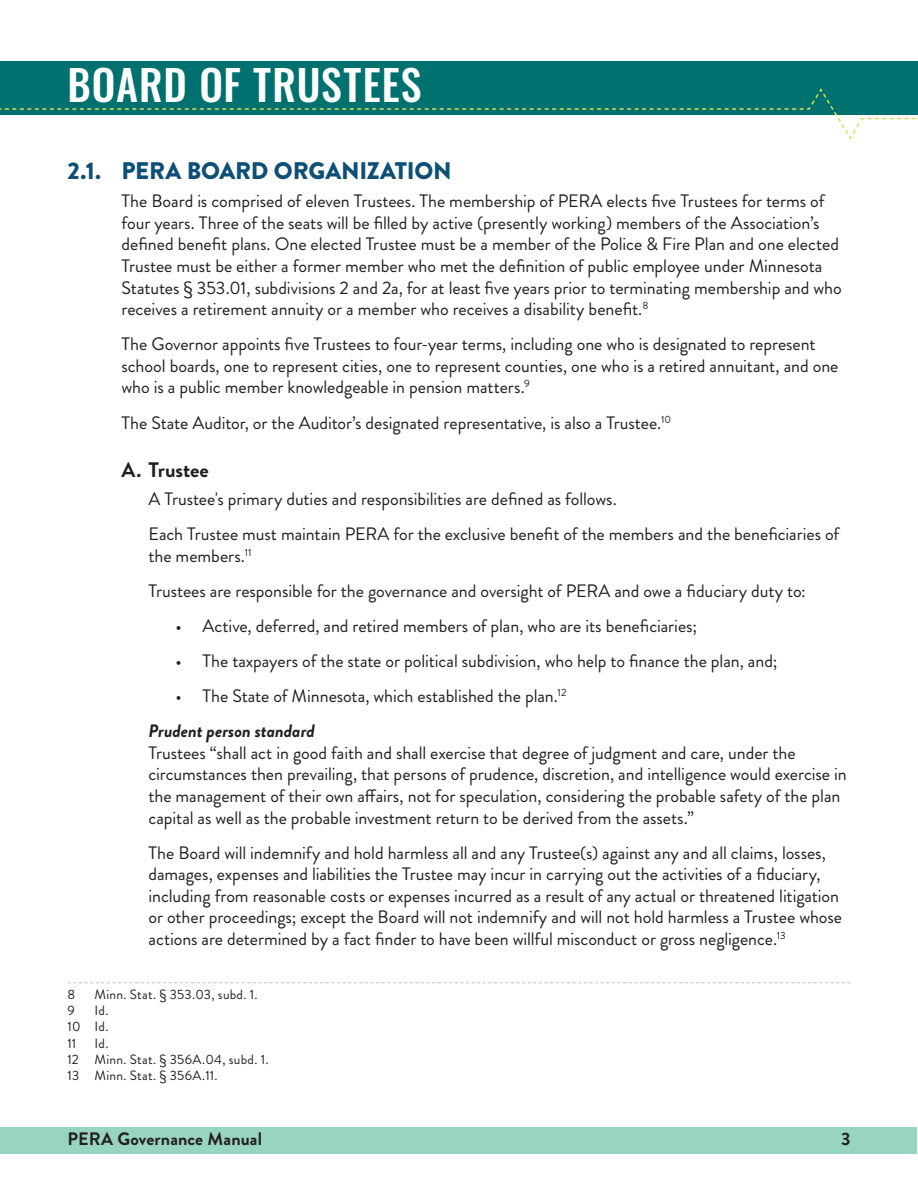
<style>
.page{position:relative;width:918px;height:1188px;background:#fff}
.page>*{position:absolute;margin:0;border:0;box-sizing:border-box;transform-origin:0 0}
.Chapter_Intro{font:500 42px "Oswald";color:#fff}
.t1{font:900 24px "Brandon Grotesque";letter-spacing:-.01em;color:#0d4f75}
.t2{font:700 21px "Brandon Grotesque";letter-spacing:-.005em;color:#231f20}
.Level_2_-_Paragraph{font:18px/21.6px "Brandon Grotesque";letter-spacing:-.005em;color:#231f20}
.Level_1_Paragraph{font:18px/21.6px "Brandon Grotesque";letter-spacing:-.005em;color:#231f20}
.t3{font:700 18px "Brandon Grotesque";letter-spacing:.005em;color:#231f20}
.Level_2_-_Paragraph_topic{font:italic 700 18px "Brandon Grotesque";letter-spacing:-.005em;color:#231f20}
.Footnotes{font:13.5px "Brandon Grotesque";letter-spacing:.02em;color:#231f20}
</style>
<div class="page">
<div style="left:0;top:61px;width:918px;height:54px;background:#00716e"></div>
<div style="left:1px;top:1127px;width:916px;height:27px;background:#98d4c2"></div>
<svg style="left:0;top:88px;width:917px;height:52px"></svg>
<svg style="left:68px;top:982px;width:782px;height:1px"></svg>
<h1 class="Chapter_Intro" style="left:68px;top:63px;width:49px">BOARD</h1>
<h1 class="Chapter_Intro" style="left:199px;top:63px;width:95px">OF TRUSTEES</h1>
<p class="t1" style="left:68px;top:154px;width:386px">2.1. PERA BOARD ORGANIZATION</p>
<p class="Level_1_Paragraph" style="left:122px;top:190px;width:722px">The Board is comprised of eleven Trustees. The membership of PERA elects five Trustees for terms of four years. Three of the seats will be filled by active (presently working) members of the Association’s defined benefit plans. One elected Trustee must be a member of the Police &amp; Fire Plan and one elected Trustee must be either a former member who met the definition of public employee under Minnesota Statutes § 353.01, subdivisions 2 and 2a, for at least five years prior to terminating membership and who receives a retirement annuity or a member who receives a disability benefit.<sup>8</sup></p>
<p class="Level_1_Paragraph" style="left:122px;top:334px;width:719px">The Governor appoints five Trustees to four-year terms, including one who is designated to represent school boards, one to represent cities, one to represent counties, one who is a retired annuitant, and one who is a public member knowledgeable in pension matters.<sup>9</sup></p>
<p class="Level_1_Paragraph" style="left:122px;top:412px;width:551px">The State Auditor, or the Auditor’s designated representative, is also a Trustee.<sup>10</sup></p>
<p class="t2" style="left:122px;top:455px;width:89px">A. Trustee</p>
<p class="Level_2_-_Paragraph" style="left:148px;top:488px;width:470px">A Trustee's primary duties and responsibilities are defined as follows.</p>
<p class="Level_2_-_Paragraph" style="left:148px;top:523px;width:692px">Each Trustee must maintain PERA for the exclusive benefit of the members and the beneficiaries of the members.<sup>11</sup></p>
<p class="Level_2_-_Paragraph" style="left:148px;top:580px;width:659px">Trustees are responsible for the governance and oversight of PERA and owe a fiduciary duty to:</p>
<p class="Level_1_Paragraph" style="left:176px;top:615px;width:523px">• Active, deferred, and retired members of plan, who are its beneficiaries;</p>
<p class="Level_1_Paragraph" style="left:176px;top:650px;width:603px">• The taxpayers of the state or political subdivision, who help to finance the plan, and;</p>
<p class="Level_1_Paragraph" style="left:176px;top:685px;width:393px">• The State of Minnesota, which established the plan.<sup>12</sup></p>
<p class="Level_2_-_Paragraph_topic" style="left:148px;top:718px;width:168px">Prudent person standard</p>
<p class="Level_2_-_Paragraph" style="left:148px;top:742px;width:700px">Trustees “shall act in good faith and shall exercise that degree of judgment and care, under the circumstances then prevailing, that persons of prudence, discretion, and intelligence would exercise in the management of their own affairs, not for speculation, considering the probable safety of the plan capital as well as the probable investment return to be derived from the assets.”</p>
<p class="Level_2_-_Paragraph" style="left:148px;top:842px;width:695px">The Board will indemnify and hold harmless all and any Trustee(s) against any and all claims, losses, damages, expenses and liabilities the Trustee may incur in carrying out the activities of a fiduciary, including from reasonable costs or expenses incurred as a result of any actual or threatened litigation or other proceedings; except the Board will not indemnify and will not hold harmless a Trustee whose actions are determined by a fact finder to have been willful misconduct or gross negligence.<sup>13</sup></p>
<p class="Footnotes" style="left:68px;top:985px;width:9px">8</p>
<p class="Footnotes" style="left:94px;top:985px;width:165px">Minn. Stat. § 353.03, subd. 1.</p>
<p class="Footnotes" style="left:68px;top:1001px;width:9px">9</p>
<p class="Footnotes" style="left:94px;top:1001px;width:15px">Id.</p>
<p class="Footnotes" style="left:68px;top:1017px;width:42px">10 Id.</p>
<p class="Footnotes" style="left:68px;top:1034px;width:10px">11</p>
<p class="Footnotes" style="left:95px;top:1034px;width:15px">Id.</p>
<p class="Footnotes" style="left:68px;top:1050px;width:203px">12 Minn. Stat. § 356A.04, subd. 1.</p>
<p class="Footnotes" style="left:68px;top:1066px;width:152px">13 Minn. Stat. § 356A.11.</p>
<p class="t3" style="left:68px;top:1126px;width:196px">PERA Governance Manual</p>
<p class="t3" style="left:841px;top:1126px;width:11px">3</p>
</div>
